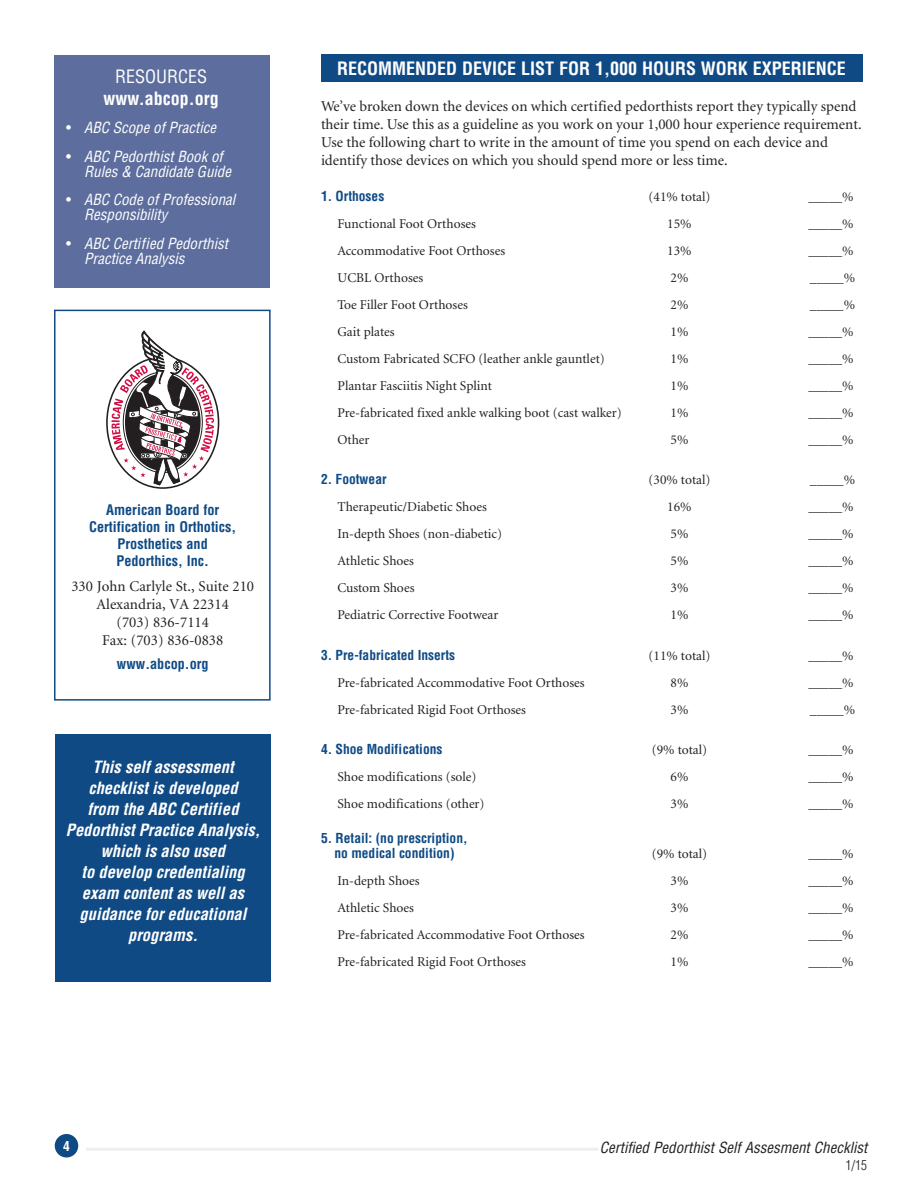
<style>
.page{position:relative;width:918px;height:1188px;background:#fff}
.page>*{position:absolute;margin:0;border:0;box-sizing:border-box;transform-origin:0 0}
.t1{font:700 condensed 18px "Helvetica";color:#fff}
.t2{font:condensed 18px "Helvetica";color:#fff}
.t3{font:italic 700 condensed 16.5px/21px "Helvetica";color:#fff;text-align:center}
.t4{font:15px/18px "Minion";color:#231f20}
.t5{font:italic condensed 15px "Helvetica";color:#fff}
.t6{font:italic condensed 15px "Helvetica";color:#231f20}
.t7{font:700 condensed 14.25px/17.1px "Helvetica";color:#0f4a85;text-align:center}
.t8{font:13.5px "Minion";color:#231f20}
.t9{font:700 condensed 13.5px "Helvetica";color:#0f4a85}
.t10{font:300 condensed 13.5px "Helvetica";color:#231f20}
.t11{font:700 condensed 13.5px "Helvetica";color:#fff}
.s1{font-style:normal}
</style>
<div class="page">
<svg style="left:111px;top:331px;width:103px;height:154px"></svg>
<div style="left:54px;top:310px;width:217px;height:391px;border:2px solid #0f4a85"></div>
<div style="left:55px;top:55px;width:215px;height:232px;background:#5d6e9e"></div>
<div style="left:321px;top:54px;width:541px;height:27px;background:#0f4a85"></div>
<div style="left:55px;top:1134px;width:23px;height:24px;background:#0f4a85;border-radius:50%"></div>
<hr style="left:86px;top:1148px;width:512px;height:3px;background:#eeeeef">
<div style="left:56px;top:734px;width:215px;height:247px;background:#0f4a85"></div>
<p class="t2" style="left:115px;top:65px;width:94px">RESOURCES</p>
<p class="t1" style="left:104px;top:87px;width:117px">www.abcop.org</p>
<p class="t5" style="left:66px;top:118px;width:152px"><span class="s1">•</span> ABC Scope of Practice</p>
<p class="t5" style="left:66px;top:147px;width:158px"><span class="s1">•</span> ABC Pedorthist Book of</p>
<p class="t5" style="left:84px;top:162px;width:149px">Rules &amp; Candidate Guide</p>
<p class="t5" style="left:66px;top:190px;width:171px"><span class="s1">•</span> ABC Code of Professional</p>
<p class="t5" style="left:84px;top:205px;width:85px">Responsibility</p>
<p class="t5" style="left:66px;top:234px;width:163px"><span class="s1">•</span> ABC Certified Pedorthist</p>
<p class="t5" style="left:84px;top:249px;width:102px">Practice Analysis</p>
<p class="t7" style="left:106px;top:501px;width:115px">American Board for</p>
<p class="t7" style="left:89px;top:518px;width:149px">Certification in Orthotics,<br>Prosthetics and</p>
<p class="t7" style="left:116px;top:552px;width:94px">Pedorthics, Inc.</p>
<p class="t4" style="left:71px;top:578px;width:184px">330 John Carlyle St., Suite 210</p>
<p class="t4" style="left:97px;top:596px;width:134px">Alexandria, VA 22314</p>
<p class="t4" style="left:117px;top:614px;width:94px">(703) 836-7114</p>
<p class="t4" style="left:102px;top:632px;width:123px">Fax: (703) 836-0838</p>
<p class="t7" style="left:117px;top:655px;width:93px">www.abcop.org</p>
<p class="t3" style="left:92px;top:757px;width:143px">This self assessment</p>
<p class="t3" style="left:88px;top:778px;width:151px">checklist is developed</p>
<p class="t3" style="left:87px;top:799px;width:153px">from the ABC Certified</p>
<p class="t3" style="left:66px;top:820px;width:196px">Pedorthist Practice Analysis, which is also used</p>
<p class="t3" style="left:81px;top:862px;width:165px">to develop credentialing</p>
<p class="t3" style="left:82px;top:883px;width:164px">exam content as well as</p>
<p class="t3" style="left:80px;top:904px;width:168px">guidance for educational</p>
<p class="t3" style="left:128px;top:925px;width:71px">programs.</p>
<p class="t1" style="left:337px;top:58px;width:510px">RECOMMENDED DEVICE LIST FOR 1,000 HOURS WORK EXPERIENCE</p>
<p class="t4" style="left:321px;top:98px;width:537px">We’ve broken down the devices on which certified pedorthists report they typically spend</p>
<p class="t4" style="left:321px;top:116px;width:542px">their time. Use this as a guideline as you work on your 1,000 hour experience requirement.</p>
<p class="t4" style="left:321px;top:134px;width:508px">Use the following chart to write in the amount of time you spend on each device and identify those devices on which you should spend more or less time.</p>
<p class="t9" style="left:321px;top:187px;width:65px">1. Orthoses</p>
<p class="t8" style="left:649px;top:190px;width:63px">(41% total)</p>
<p class="t8" style="left:808px;top:190px;width:47px">_____%</p>
<p class="t8" style="left:338px;top:217px;width:140px">Functional Foot Orthoses</p>
<p class="t8" style="left:667px;top:217px;width:26px">15%</p>
<p class="t8" style="left:808px;top:217px;width:47px">_____%</p>
<p class="t8" style="left:338px;top:244px;width:169px">Accommodative Foot Orthoses</p>
<p class="t8" style="left:667px;top:244px;width:26px">13%</p>
<p class="t8" style="left:808px;top:244px;width:47px">_____%</p>
<p class="t8" style="left:338px;top:271px;width:87px">UCBL Orthoses</p>
<p class="t8" style="left:671px;top:271px;width:19px">2%</p>
<p class="t8" style="left:810px;top:271px;width:47px">_____%</p>
<p class="t8" style="left:338px;top:298px;width:132px">Toe Filler Foot Orthoses</p>
<p class="t8" style="left:671px;top:298px;width:19px">2%</p>
<p class="t8" style="left:810px;top:298px;width:47px">_____%</p>
<p class="t8" style="left:338px;top:325px;width:59px">Gait plates</p>
<p class="t8" style="left:671px;top:325px;width:19px">1%</p>
<p class="t8" style="left:808px;top:325px;width:47px">_____%</p>
<p class="t8" style="left:338px;top:352px;width:269px">Custom Fabricated SCFO (leather ankle gauntlet)</p>
<p class="t8" style="left:671px;top:352px;width:19px">1%</p>
<p class="t8" style="left:808px;top:352px;width:47px">_____%</p>
<p class="t8" style="left:338px;top:379px;width:156px">Plantar Fasciitis Night Splint</p>
<p class="t8" style="left:671px;top:379px;width:19px">1%</p>
<p class="t8" style="left:808px;top:379px;width:47px">_____%</p>
<p class="t8" style="left:338px;top:406px;width:286px">Pre-fabricated fixed ankle walking boot (cast walker)</p>
<p class="t8" style="left:671px;top:406px;width:19px">1%</p>
<p class="t8" style="left:808px;top:406px;width:47px">_____%</p>
<p class="t8" style="left:338px;top:433px;width:34px">Other</p>
<p class="t8" style="left:671px;top:433px;width:19px">5%</p>
<p class="t8" style="left:808px;top:433px;width:47px">_____%</p>
<p class="t9" style="left:321px;top:471px;width:67px">2. Footwear</p>
<p class="t8" style="left:649px;top:473px;width:63px">(30% total)</p>
<p class="t8" style="left:810px;top:473px;width:47px">_____%</p>
<p class="t8" style="left:338px;top:500px;width:151px">Therapeutic/Diabetic Shoes</p>
<p class="t8" style="left:667px;top:500px;width:26px">16%</p>
<p class="t8" style="left:808px;top:500px;width:47px">_____%</p>
<p class="t8" style="left:338px;top:527px;width:166px">In-depth Shoes (non-diabetic)</p>
<p class="t8" style="left:671px;top:527px;width:19px">5%</p>
<p class="t8" style="left:808px;top:527px;width:47px">_____%</p>
<p class="t8" style="left:338px;top:554px;width:78px">Athletic Shoes</p>
<p class="t8" style="left:671px;top:554px;width:19px">5%</p>
<p class="t8" style="left:808px;top:554px;width:47px">_____%</p>
<p class="t8" style="left:338px;top:581px;width:78px">Custom Shoes</p>
<p class="t8" style="left:671px;top:581px;width:19px">3%</p>
<p class="t8" style="left:808px;top:581px;width:47px">_____%</p>
<p class="t8" style="left:338px;top:608px;width:162px">Pediatric Corrective Footwear</p>
<p class="t8" style="left:671px;top:608px;width:19px">1%</p>
<p class="t8" style="left:808px;top:608px;width:47px">_____%</p>
<p class="t9" style="left:321px;top:646px;width:136px">3. Pre-fabricated Inserts</p>
<p class="t8" style="left:649px;top:649px;width:63px">(11% total)</p>
<p class="t8" style="left:808px;top:649px;width:47px">_____%</p>
<p class="t8" style="left:338px;top:676px;width:249px">Pre-fabricated Accommodative Foot Orthoses</p>
<p class="t8" style="left:671px;top:676px;width:19px">8%</p>
<p class="t8" style="left:808px;top:676px;width:47px">_____%</p>
<p class="t8" style="left:338px;top:703px;width:190px">Pre-fabricated Rigid Foot Orthoses</p>
<p class="t8" style="left:671px;top:703px;width:19px">3%</p>
<p class="t8" style="left:810px;top:703px;width:47px">_____%</p>
<p class="t9" style="left:321px;top:741px;width:123px">4. Shoe Modifications</p>
<p class="t8" style="left:652px;top:743px;width:57px">(9% total)</p>
<p class="t8" style="left:808px;top:743px;width:47px">_____%</p>
<p class="t8" style="left:338px;top:770px;width:141px">Shoe modifications (sole)</p>
<p class="t8" style="left:671px;top:770px;width:19px">6%</p>
<p class="t8" style="left:808px;top:770px;width:47px">_____%</p>
<p class="t8" style="left:338px;top:797px;width:149px">Shoe modifications (other)</p>
<p class="t8" style="left:671px;top:797px;width:19px">3%</p>
<p class="t8" style="left:808px;top:797px;width:47px">_____%</p>
<p class="t9" style="left:321px;top:830px;width:148px">5. Retail: (no prescription,</p>
<p class="t9" style="left:334px;top:845px;width:122px">no medical condition)</p>
<p class="t8" style="left:652px;top:847px;width:57px">(9% total)</p>
<p class="t8" style="left:808px;top:847px;width:47px">_____%</p>
<p class="t8" style="left:338px;top:874px;width:84px">In-depth Shoes</p>
<p class="t8" style="left:671px;top:874px;width:19px">3%</p>
<p class="t8" style="left:808px;top:874px;width:47px">_____%</p>
<p class="t8" style="left:338px;top:901px;width:78px">Athletic Shoes</p>
<p class="t8" style="left:671px;top:901px;width:19px">3%</p>
<p class="t8" style="left:808px;top:901px;width:47px">_____%</p>
<p class="t8" style="left:338px;top:928px;width:249px">Pre-fabricated Accommodative Foot Orthoses</p>
<p class="t8" style="left:671px;top:928px;width:19px">2%</p>
<p class="t8" style="left:808px;top:928px;width:47px">_____%</p>
<p class="t8" style="left:338px;top:955px;width:190px">Pre-fabricated Rigid Foot Orthoses</p>
<p class="t8" style="left:671px;top:955px;width:19px">1%</p>
<p class="t8" style="left:808px;top:955px;width:47px">_____%</p>
<p class="t11" style="left:63px;top:1138px;width:8px">4</p>
<p class="t6" style="left:600px;top:1138px;width:269px">Certified Pedorthist Self Assesment Checklist</p>
<p class="t10" style="left:845px;top:1157px;width:23px">1/15</p>
</div>
